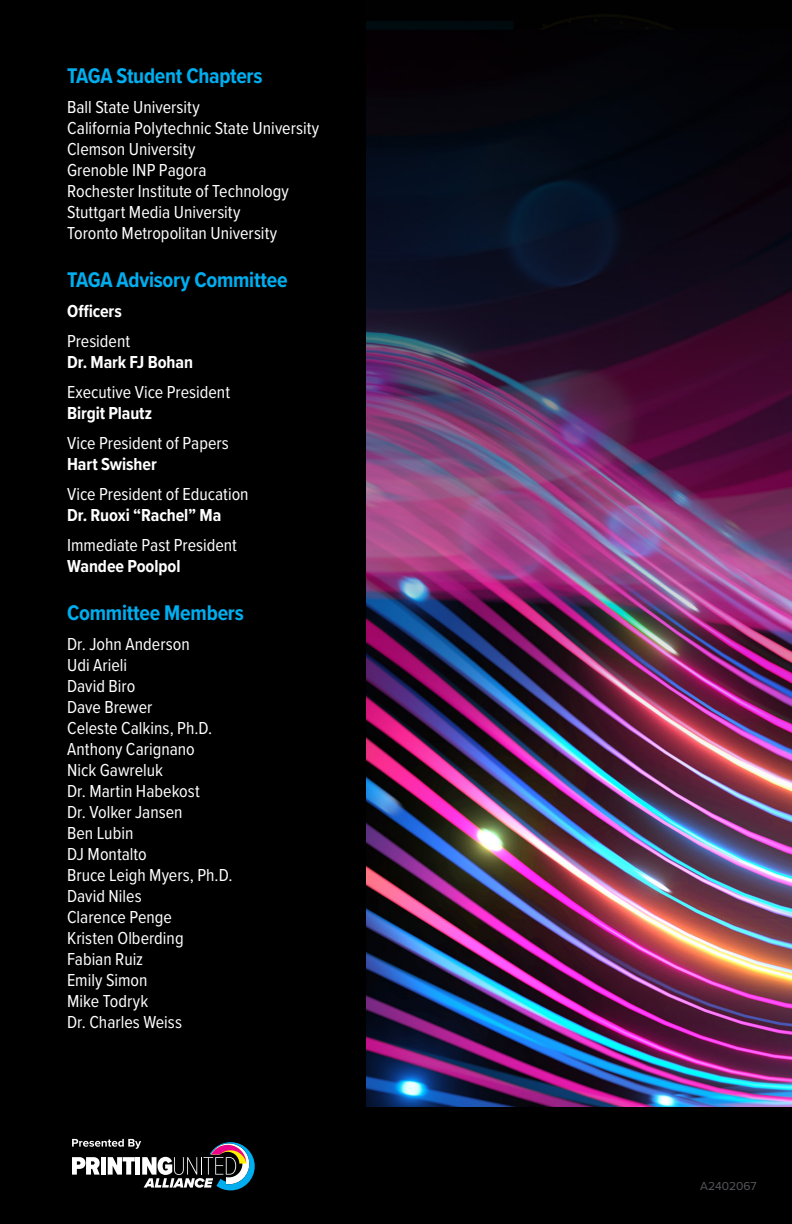
<style>
.page{position:relative;width:792px;height:1224px;background:#fff}
.page>*{position:absolute;margin:0;border:0;box-sizing:border-box;transform-origin:0 0}
.body_copy3{font:700 22px "Proxima Nova Cond";letter-spacing:-.01em;color:#00aeef}
.body_copy3-2{font:18px/21px "Proxima Nova Cond";color:#fff}
.body_copy3-3{font:700 18px/21px "Proxima Nova Cond";letter-spacing:-.005em;color:#fff}
.t1{font:12px "Proxima Nova";color:#6c6d70}
.s1{font-weight:400}
.s2{font-weight:700}
</style>
<div class="page">
<img style="left:365px;top:0;width:426px;height:1107px">
<div style="left:0;top:1107px;width:791px;height:117px;background:#000001"></div>
<div style="left:0;top:0;width:365px;height:1224px;background:#000001"></div>
<svg style="left:72px;top:1138px;width:183px;height:52px"></svg>
<p class="body_copy3" style="left:67px;top:60px;width:197px">TAGA Student Chapters</p>
<p class="body_copy3-2" style="left:67px;top:96px;width:253px">Ball State University<br>California Polytechnic State University<br>Clemson University<br>Grenoble INP Pagora<br>Rochester Institute of Technology<br>Stuttgart Media University<br>Toronto Metropolitan University</p>
<p class="body_copy3" style="left:67px;top:264px;width:222px">TAGA Advisory Committee</p>
<p class="body_copy3-3" style="left:67px;top:300px;width:56px">Officers</p>
<p class="body_copy3-3" style="left:67px;top:330px;width:127px"><span class="s1">President<br></span>Dr. Mark FJ Bohan</p>
<p class="body_copy3-2" style="left:67px;top:381px;width:164px">Executive Vice President<br><span class="s2">Birgit Plautz</span></p>
<p class="body_copy3-2" style="left:67px;top:432px;width:163px">Vice President of Papers<br><span class="s2">Hart Swisher</span></p>
<p class="body_copy3-2" style="left:67px;top:483px;width:183px">Vice President of Education<br><span class="s2">Dr. Ruoxi “Rachel” Ma</span></p>
<p class="body_copy3-2" style="left:67px;top:534px;width:171px">Immediate Past President<br><span class="s2">Wandee Poolpol</span></p>
<p class="body_copy3" style="left:67px;top:597px;width:178px">Committee Members</p>
<p class="body_copy3-2" style="left:67px;top:633px;width:167px">Dr. John Anderson<br>Udi Arieli<br>David Biro<br>Dave Brewer<br>Celeste Calkins, Ph.D.<br>Anthony Carignano<br>Nick Gawreluk<br>Dr. Martin Habekost<br>Dr. Volker Jansen<br>Ben Lubin<br>DJ Montalto<br>Bruce Leigh Myers, Ph.D.<br>David Niles<br>Clarence Penge<br>Kristen Olberding<br>Fabian Ruiz<br>Emily Simon<br>Mike Todryk<br>Dr. Charles Weiss</p>
<p class="t1" style="left:699px;top:1177px;width:58px">A2402067</p>
</div>
